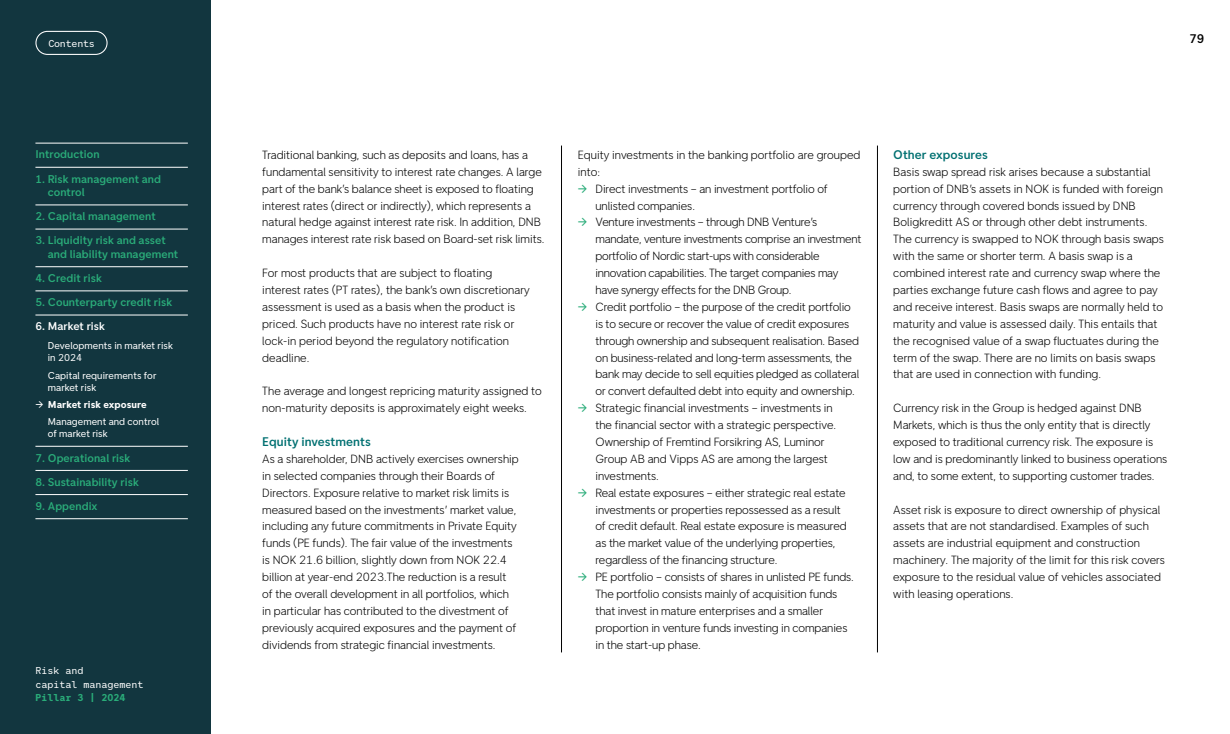
<style>
.page{position:relative;width:1230px;height:734px;background:#fff}
.page>*{position:absolute;margin:0;border:0;box-sizing:border-box;transform-origin:0 0}
.Tittel_3_sjøgrønn_-_H3{font:500 12.5px "DNB";letter-spacing:.005em;color:#007071}
.t1{font:500 12.5px "DNB Mono";color:#000}
.Brødtekst{font:300 11.88px/16.9px "DNB";color:#000}
.Brødtekst_uten_luft_under{font:300 11.88px/16.9px "DNB";color:#000}
.t2{font:500 11.25px/13.5px "DNB";letter-spacing:.005em;color:#2aac79}
.t3{font:500 11.25px "DNB";letter-spacing:.005em;color:#fff}
.t4{font:10px/12px "DNB";letter-spacing:.005em;color:#fff}
.t5{font:10px/13.8px "DNB Mono";color:#fff}
.t6{font:700 10px "DNB Mono";color:#2aac79}
.t7{font:10px "DNB Mono";letter-spacing:-.02em;color:#fff}
.s1{font-weight:700}
.s2{font-weight:400;color:#2aac79}
</style>
<div class="page">
<div style="left:0;top:0;width:211px;height:733px;background:#12363f"></div>
<hr style="left:877px;top:145px;width:1px;height:507px;background:#000">
<hr style="left:561px;top:145px;width:1px;height:507px;background:#000">
<hr style="left:35px;top:143px;width:153px;height:1px;background:#fff">
<hr style="left:35px;top:167px;width:153px;height:1px;background:#fff">
<hr style="left:35px;top:205px;width:153px;height:1px;background:#fff">
<hr style="left:35px;top:229px;width:153px;height:1px;background:#fff">
<hr style="left:35px;top:266px;width:153px;height:1px;background:#fff">
<hr style="left:35px;top:290px;width:153px;height:1px;background:#fff">
<hr style="left:35px;top:315px;width:153px;height:1px;background:#fff">
<hr style="left:35px;top:446px;width:153px;height:1px;background:#fff">
<hr style="left:35px;top:470px;width:153px;height:1px;background:#fff">
<hr style="left:35px;top:494px;width:153px;height:1px;background:#fff">
<hr style="left:35px;top:518px;width:153px;height:1px;background:#fff">
<div style="left:35px;top:31px;width:73px;height:24px;border:1px solid #fff;border-radius:12px"></div>
<p class="t7" style="left:48px;top:37px;width:48px">Contents</p>
<p class="t2" style="left:35px;top:148px;width:66px">Introduction</p>
<p class="t2" style="left:48px;top:172px;width:115px;text-indent:-12px">1. Risk management and control</p>
<p class="t2" style="left:35px;top:209px;width:122px">2. Capital management</p>
<p class="t2" style="left:48px;top:234px;width:132px;text-indent:-12px">3. Liquidity risk and asset and liability management</p>
<p class="t2" style="left:35px;top:271px;width:68px">4. Credit risk</p>
<p class="t2" style="left:35px;top:295px;width:138px">5. Counterparty credit risk</p>
<p class="t3" style="left:35px;top:319px;width:71px">6. Market risk</p>
<p class="t4" style="left:48px;top:340px;width:127px">Developments in market risk in 2024</p>
<p class="t4" style="left:48px;top:369px;width:110px">Capital requirements for market risk</p>
<p class="t4" style="left:48px;top:396px;width:113px;line-height:17.4px;text-indent:-12px">→ <span class="s1">Market risk exposure<br></span>Management and control</p>
<p class="t4" style="left:48px;top:428px;width:61px">of market risk</p>
<p class="t2" style="left:35px;top:451px;width:96px">7. Operational risk</p>
<p class="t2" style="left:35px;top:475px;width:105px">8. Sustainability risk</p>
<p class="t2" style="left:35px;top:499px;width:64px">9. Appendix</p>
<p class="t5" style="left:35px;top:663px;width:110px">Risk and<br>capital management</p>
<p class="t6" style="left:35px;top:692px;width:91px">Pillar 3 | 2024</p>
<p class="t1" style="left:1189px;top:31px;width:16px">79</p>
<p class="Brødtekst" style="left:262px;top:146px;width:284px">Traditional banking, such as deposits and loans, has a fundamental sensitivity to interest rate changes. A large part of the bank’s balance sheet is exposed to floating interest rates (direct or indirectly), which represents a natural hedge against interest rate risk. In addition, DNB manages interest rate risk based on Board-set risk limits.</p>
<p class="Brødtekst" style="left:262px;top:264px;width:269px">For most products that are subject to floating interest rates (PT rates), the bank’s own discretionary assessment is used as a basis when the product is priced. Such products have no interest rate risk or lock-in period beyond the regulatory notification deadline.</p>
<p class="Brødtekst" style="left:262px;top:383px;width:281px">The average and longest repricing maturity assigned to non-maturity deposits is approximately eight weeks.</p>
<h3 class="Tittel_3_sjøgrønn_-_H3" style="left:262px;top:434px;width:110px">Equity investments</h3>
<p class="Brødtekst_uten_luft_under" style="left:262px;top:450px;width:258px">As a shareholder, DNB actively exercises ownership in selected companies through their Boards of Directors. Exposure relative to market risk limits is measured based on the investments’ market value, including any future commitments in Private Equity funds (PE funds). The fair value of the investments is NOK 21.6 billion, slightly down from NOK 22.4 billion at year-end 2023.The reduction is a result of the overall development in all portfolios, which in particular has contributed to the divestment of previously acquired exposures and the payment of dividends from strategic financial investments.</p>
<p class="Brødtekst_uten_luft_under" style="left:578px;top:146px;width:284px">Equity investments in the banking portfolio are grouped into:</p>
<p class="Brødtekst" style="left:595px;top:180px;width:234px;text-indent:-18px"><span class="s2">→</span> Direct investments – an investment portfolio of unlisted companies.</p>
<p class="Brødtekst" style="left:595px;top:214px;width:267px;text-indent:-18px"><span class="s2">→</span> Venture investments – through DNB Venture’s mandate, venture investments comprise an investment portfolio of Nordic start-ups with considerable innovation capabilities. The target companies may have synergy effects for the DNB Group.</p>
<p class="Brødtekst" style="left:595px;top:298px;width:265px;text-indent:-18px"><span class="s2">→</span> Credit portfolio – the purpose of the credit portfolio is to secure or recover the value of credit exposures through ownership and subsequent realisation. Based on business-related and long-term assessments, the bank may decide to sell equities pledged as collateral or convert defaulted debt into equity and ownership.</p>
<p class="Brødtekst" style="left:595px;top:399px;width:242px;text-indent:-18px"><span class="s2">→</span> Strategic financial investments – investments in the financial sector with a strategic perspective.<br>Ownership of Fremtind Forsikring AS, Luminor Group AB and Vipps AS are among the largest investments.</p>
<p class="Brødtekst" style="left:595px;top:484px;width:253px;text-indent:-18px"><span class="s2">→</span> Real estate exposures – either strategic real estate investments or properties repossessed as a result of credit default. Real estate exposure is measured as the market value of the underlying properties, regardless of the financing structure.</p>
<p class="Brødtekst" style="left:595px;top:568px;width:260px;text-indent:-18px"><span class="s2">→</span> PE portfolio – consists of shares in unlisted PE funds.<br>The portfolio consists mainly of acquisition funds that invest in mature enterprises and a smaller proportion in venture funds investing in companies in the start-up phase.</p>
<h3 class="Tittel_3_sjøgrønn_-_H3" style="left:893px;top:147px;width:96px">Other exposures</h3>
<p class="Brødtekst" style="left:893px;top:163px;width:272px">Basis swap spread risk arises because a substantial portion of DNB’s assets in NOK is funded with foreign currency through covered bonds issued by DNB Boligkreditt AS or through other debt instruments.<br>The currency is swapped to NOK through basis swaps with the same or shorter term. A basis swap is a combined interest rate and currency swap where the parties exchange future cash flows and agree to pay and receive interest. Basis swaps are normally held to maturity and value is assessed daily. This entails that the recognised value of a swap fluctuates during the term of the swap. There are no limits on basis swaps that are used in connection with funding.</p>
<p class="Brødtekst" style="left:893px;top:399px;width:276px">Currency risk in the Group is hedged against DNB Markets, which is thus the only entity that is directly exposed to traditional currency risk. The exposure is low and is predominantly linked to business operations and, to some extent, to supporting customer trades.</p>
<p class="Brødtekst" style="left:893px;top:501px;width:273px">Asset risk is exposure to direct ownership of physical assets that are not standardised. Examples of such assets are industrial equipment and construction machinery. The majority of the limit for this risk covers exposure to the residual value of vehicles associated with leasing operations.</p>
</div>
